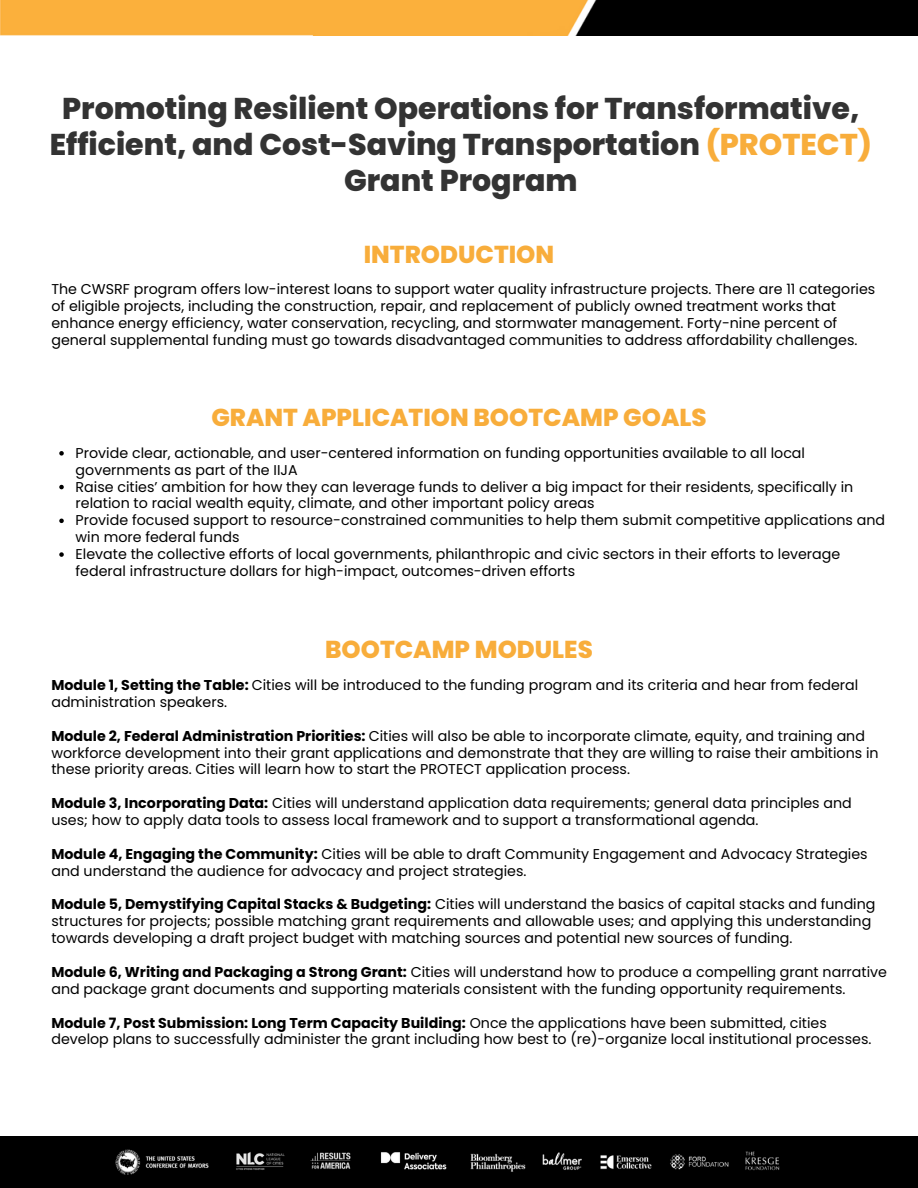
<style>
.page{position:relative;width:918px;height:1188px;background:#fff}
.page>*{position:absolute;margin:0;border:0;box-sizing:border-box;transform-origin:0 0}
.t1{font:800 30px/36px "Poppins";color:#333;text-align:center}
.t2{font:800 24.45px "Poppins";color:#f8ad3b}
.t3{font:14.25px/16.8px "Poppins";color:#000}
.s1{color:#f8ad3b}
.s2{font-weight:700}
</style>
<div class="page">
<img style="left:0;top:0;width:918px;height:36px">
<svg style="left:59px;top:451px;width:5px;height:5px"></svg>
<svg style="left:59px;top:485px;width:5px;height:4px"></svg>
<svg style="left:59px;top:519px;width:5px;height:4px"></svg>
<svg style="left:59px;top:552px;width:5px;height:5px"></svg>
<div style="left:0;top:1136px;width:918px;height:52px;background:#000"></div>
<img style="left:116px;top:1149px;width:664px;height:26px">
<p class="t1" style="left:50px;top:90px;width:824px">Promoting Resilient Operations for Transformative,<br>Efficient, and Cost-Saving Transportation <span class="s1">(PROTECT)<br></span>Grant Program</p>
<p class="t2" style="left:364px;top:237px;width:192px">INTRODUCTION</p>
<p class="t3" style="left:51px;top:281px;width:826px">The CWSRF program offers low-interest loans to support water quality infrastructure projects. There are 11 categories of eligible projects, including the construction, repair, and replacement of publicly owned treatment works that enhance energy efficiency, water conservation, recycling, and stormwater management. Forty-nine percent of general supplemental funding must go towards disadvantaged communities to address affordability challenges.</p>
<p class="t2" style="left:211px;top:401px;width:497px">GRANT APPLICATION BOOTCAMP GOALS</p>
<p class="t3" style="left:76px;top:444px;width:731px">Provide clear, actionable, and user-centered information on funding opportunities available to all local governments as part of the IIJA</p>
<p class="t3" style="left:76px;top:478px;width:779px">Raise cities’ ambition for how they can leverage funds to deliver a big impact for their residents, specifically in relation to racial wealth equity, climate, and other important policy areas</p>
<p class="t3" style="left:76px;top:512px;width:811px">Provide focused support to resource-constrained communities to help them submit competitive applications and win more federal funds</p>
<p class="t3" style="left:76px;top:546px;width:766px">Elevate the collective efforts of local governments, philanthropic and civic sectors in their efforts to leverage federal infrastructure dollars for high-impact, outcomes-driven efforts</p>
<p class="t2" style="left:325px;top:632px;width:269px">BOOTCAMP MODULES</p>
<p class="t3" style="left:51px;top:677px;width:809px"><span class="s2">Module 1, Setting the Table:</span> Cities will be introduced to the funding program and its criteria and hear from federal administration speakers.</p>
<p class="t3" style="left:51px;top:727px;width:829px"><span class="s2">Module 2, Federal Administration Priorities:</span> Cities will also be able to incorporate climate, equity, and training and workforce development into their grant applications and demonstrate that they are willing to raise their ambitions in these priority areas. Cities will learn how to start the PROTECT application process.</p>
<p class="t3" style="left:51px;top:795px;width:802px"><span class="s2">Module 3, Incorporating Data:</span> Cities will understand application data requirements; general data principles and uses; how to apply data tools to assess local framework and to support a transformational agenda.</p>
<p class="t3" style="left:51px;top:845px;width:818px"><span class="s2">Module 4, Engaging the Community:</span> Cities will be able to draft Community Engagement and Advocacy Strategies and understand the audience for advocacy and project strategies.</p>
<p class="t3" style="left:51px;top:896px;width:826px"><span class="s2">Module 5, Demystifying Capital Stacks &amp; Budgeting:</span> Cities will understand the basics of capital stacks and funding structures for projects; possible matching grant requirements and allowable uses; and applying this understanding towards developing a draft project budget with matching sources and potential new sources of funding.</p>
<p class="t3" style="left:51px;top:964px;width:837px"><span class="s2">Module 6, Writing and Packaging a Strong Grant:</span> Cities will understand how to produce a compelling grant narrative and package grant documents and supporting materials consistent with the funding opportunity requirements.</p>
<p class="t3" style="left:51px;top:1014px;width:822px"><span class="s2">Module 7, Post Submission: Long Term Capacity Building:</span> Once the applications have been submitted, cities develop plans to successfully administer the grant including how best to (re)-organize local institutional processes.</p>
</div>
